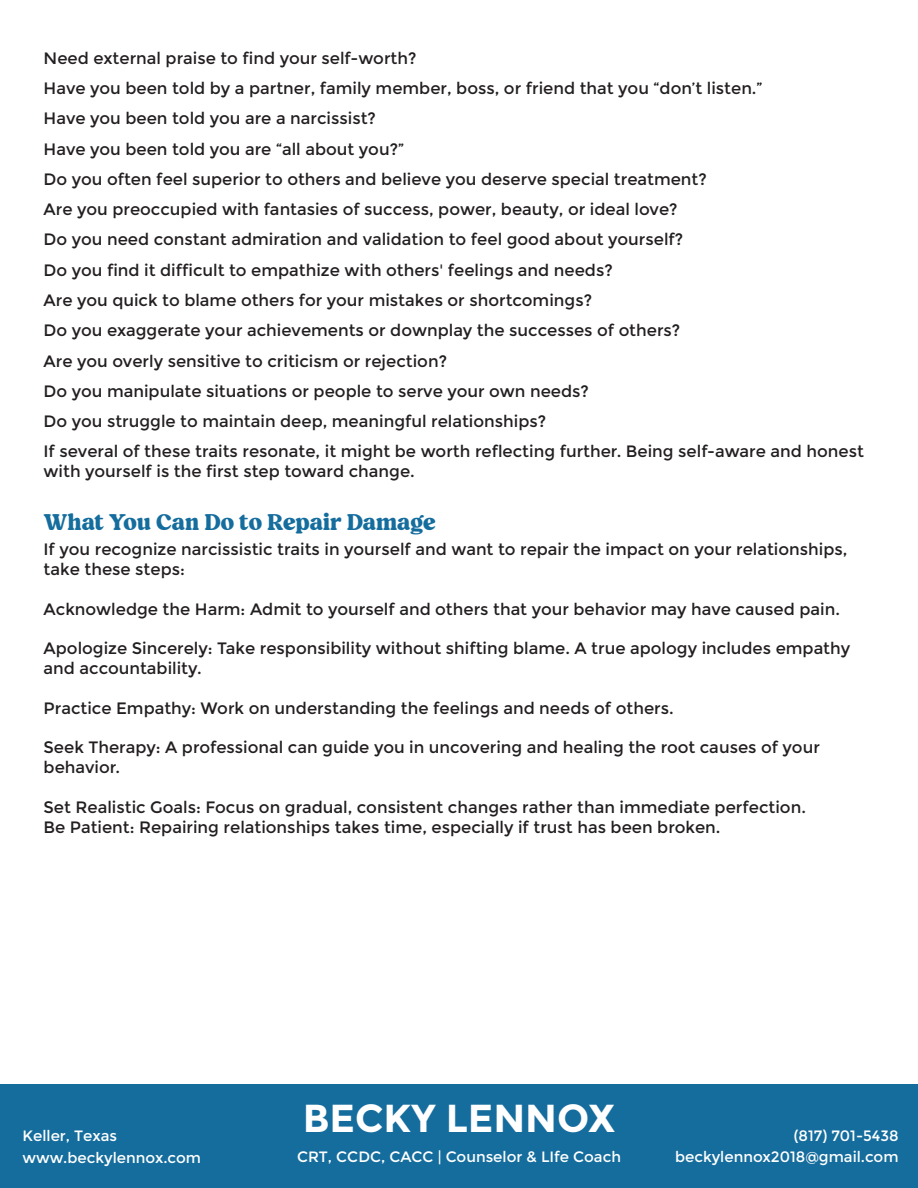
<style>
.page{position:relative;width:918px;height:1188px;background:#fff}
.page>*{position:absolute;margin:0;border:0;box-sizing:border-box;transform-origin:0 0}
.t1{font:700 39px "Montserrat";color:#fff}
.t2{font:700 27px "Blood Orange";color:#156d9e}
.t3{font:16.5px/30.3px "Montserrat";color:#231f20}
.t4{font:15px/21.8px "Montserrat";color:#fff}
</style>
<div class="page">
<div style="left:0;top:1085px;width:918px;height:103px;background:#156d9e"></div>
<p class="t3" style="left:44px;top:43px;width:822px">Need external praise to find your self-worth?<br>Have you been told by a partner, family member, boss, or friend that you “don’t listen.”<br>Have you been told you are a narcissist?<br>Have you been told you are “all about you?”<br>Do you often feel superior to others and believe you deserve special treatment?<br>Are you preoccupied with fantasies of success, power, beauty, or ideal love?<br>Do you need constant admiration and validation to feel good about yourself?<br>Do you find it difficult to empathize with others' feelings and needs?<br>Are you quick to blame others for your mistakes or shortcomings?<br>Do you exaggerate your achievements or downplay the successes of others?<br>Are you overly sensitive to criticism or rejection?<br>Do you manipulate situations or people to serve your own needs?<br>Do you struggle to maintain deep, meaningful relationships?<br>If several of these traits resonate, it might be worth reflecting further. Being self-aware and honest</p>
<p class="t3" style="left:44px;top:457px;width:373px">with yourself is the first step toward change.</p>
<h2 class="t2" style="left:44px;top:507px;width:394px">What You Can Do to Repair Damage</h2>
<p class="t3" style="left:44px;top:540px;width:805px;line-height:19.8px">If you recognize narcissistic traits in yourself and want to repair the impact on your relationships, take these steps:</p>
<p class="t3" style="left:44px;top:594px;width:798px">Acknowledge the Harm: Admit to yourself and others that your behavior may have caused pain.</p>
<p class="t3" style="left:44px;top:639px;width:808px;line-height:19.8px">Apologize Sincerely: Take responsibility without shifting blame. A true apology includes empathy and accountability.</p>
<p class="t3" style="left:44px;top:693px;width:632px">Practice Empathy: Work on understanding the feelings and needs of others.</p>
<p class="t3" style="left:44px;top:738px;width:778px;line-height:19.8px">Seek Therapy: A professional can guide you in uncovering and healing the root causes of your behavior.</p>
<p class="t3" style="left:44px;top:797px;width:764px;line-height:19.8px">Set Realistic Goals: Focus on gradual, consistent changes rather than immediate perfection.<br>Be Patient: Repairing relationships takes time, especially if trust has been broken.</p>
<p class="t4" style="left:23px;top:1125px;width:180px">Keller, Texas www.beckylennox.com</p>
<h1 class="t1" style="left:303px;top:1095px;width:314px">BECKY LENNOX</h1>
<p class="t4" style="left:794px;top:1125px;width:106px">(817) 701-5438</p>
<p class="t4" style="left:297px;top:1147px;width:325px">CRT, CCDC, CACC | Counselor &amp; LIfe Coach</p>
<p class="t4" style="left:675px;top:1147px;width:225px">beckylennox2018@gmail.com</p>
</div>
